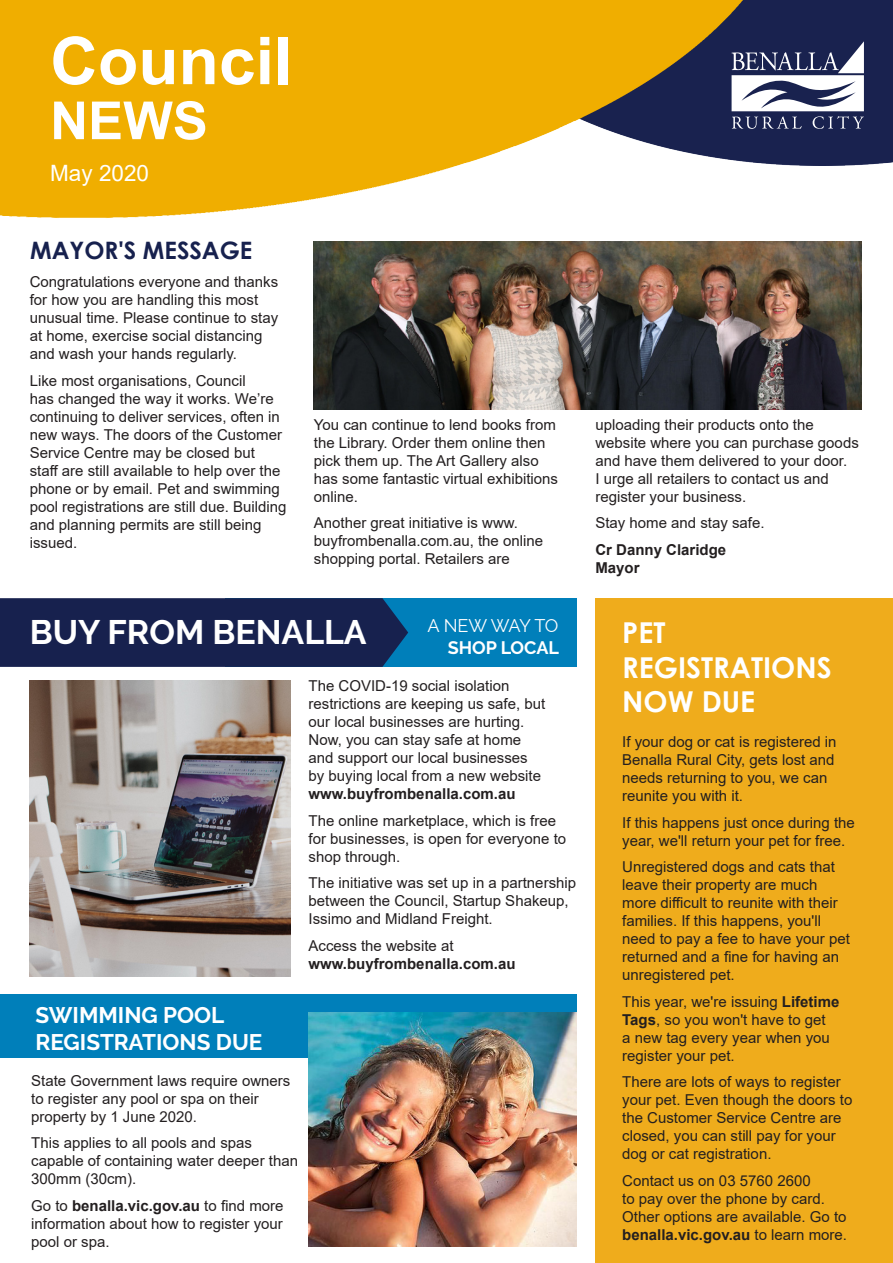
<style>
.page{position:relative;width:893px;height:1263px;background:#fff}
.page>*{position:absolute;margin:0;border:0;box-sizing:border-box;transform-origin:0 0}
.t1{font:700 66px "Arial";color:#fff}
.t2{font:700 52.5px "Arial";color:#fff}
.Paragraph_Style_2{font:700 33.9px "Raleway";color:#fff}
.t3{font:700 28.8px/34.5px "Century Gothic";color:#fff}
.Paragraph_Style_1{font:700 24px "Century Gothic";color:#17214e}
.Paragraph_Style_1-2{font:700 22.5px/27px "Raleway";color:#fff}
.t4{font:22.5px "Arial";color:#fff}
.Paragraph_Style_2-2{font:18px/21.6px "Raleway";letter-spacing:-.035em;color:#fff;text-align:right}
.Paragraph_Style_1-3{font:15px/18px "Arial";color:#231f20}
.Paragraph_Style_1-4{font:700 15px/18px "Arial";color:#231f20}
.s1{font-weight:700}
.s2{font-weight:400}
</style>
<div class="page">
<div style="left:0;top:994px;width:577px;height:64px;background:#007fba"></div>
<div style="left:225px;top:598px;width:352px;height:69px;background:#007fba"></div>
<img style="left:0;top:0;width:893px;height:244px">
<svg style="left:731px;top:41px;width:133px;height:88px"></svg>
<div style="left:0;top:598px;width:408px;height:69px;background:#17214e"></div>
<img style="left:30px;top:680px;width:261px;height:297px">
<img style="left:309px;top:1012px;width:268px;height:235px">
<div style="left:595px;top:598px;width:298px;height:665px;background:#efac1c"></div>
<img style="left:314px;top:241px;width:548px;height:169px">
<p class="t1" style="left:50px;top:14px;width:244px">Council</p>
<p class="t2" style="left:50px;top:84px;width:159px">NEWS</p>
<p class="t4" style="left:50px;top:157px;width:100px">May 2020</p>
<p class="Paragraph_Style_1" style="left:30px;top:232px;width:224px">MAYOR'S MESSAGE</p>
<p class="Paragraph_Style_1-3" style="left:30px;top:273px;width:250px">Congratulations everyone and thanks for how you are handling this most unusual time. Please continue to stay at home, exercise social distancing and wash your hands regularly.</p>
<p class="Paragraph_Style_1-3" style="left:30px;top:371px;width:258px">Like most organisations, Council<br>has changed the way it works. We’re continuing to deliver services, often in new ways. The doors of the Customer Service Centre may be closed but staff are still available to help over the phone or by email. Pet and swimming pool registrations are still due. Building and planning permits are still being issued.</p>
<p class="Paragraph_Style_1-3" style="left:314px;top:415px;width:246px">You can continue to lend books from the Library. Order them online then pick them up. The Art Gallery also has some fantastic virtual exhibitions online.</p>
<p class="Paragraph_Style_1-3" style="left:314px;top:514px;width:231px">Another great initiative is www. buyfrombenalla.com.au, the online shopping portal. Retailers are</p>
<p class="Paragraph_Style_2" style="left:30px;top:612px;width:338px">BUY FROM BENALLA</p>
<p class="Paragraph_Style_2-2" style="left:427px;top:615px;width:133px">A NEW WAY TO<br><span class="s1">SHOP LOCAL</span></p>
<p class="Paragraph_Style_1-3" style="left:309px;top:677px;width:238px">The COVID-19 social isolation restrictions are keeping us safe, but our local businesses are hurting.<br>Now, you can stay safe at home and support our local businesses by buying local from a new website <span class="s1">www.buyfrombenalla.com.au</span></p>
<p class="Paragraph_Style_1-3" style="left:309px;top:811px;width:259px">The online marketplace, which is free for businesses, is open for everyone to shop through.</p>
<p class="Paragraph_Style_1-3" style="left:309px;top:874px;width:269px">The initiative was set up in a partnership between the Council, Startup Shakeup,<br>Issimo and Midland Freight.</p>
<p class="Paragraph_Style_1-4" style="left:309px;top:937px;width:208px"><span class="s2">Access the website at </span>www.buyfrombenalla.com.au</p>
<p class="Paragraph_Style_1-2" style="left:35px;top:1001px;width:229px">SWIMMING POOL<br>REGISTRATIONS DUE</p>
<p class="Paragraph_Style_1-3" style="left:31px;top:1071px;width:261px">State Government laws require owners to register any pool or spa on their property by 1 June 2020.</p>
<p class="Paragraph_Style_1-3" style="left:31px;top:1134px;width:268px">This applies to all pools and spas capable of containing water deeper than<br>300mm (30cm).</p>
<p class="Paragraph_Style_1-3" style="left:31px;top:1196px;width:254px;text-align:justify">Go to <span class="s1">benalla.vic.gov.au</span> to find more information about how to register your pool or spa.</p>
<p class="Paragraph_Style_1-3" style="left:595px;top:415px;width:265px">uploading their products onto the website where you can purchase goods and have them delivered to your door.<br>I urge all retailers to contact us and register your business.</p>
<p class="Paragraph_Style_1-3" style="left:595px;top:514px;width:171px">Stay home and stay safe.</p>
<p class="Paragraph_Style_1-4" style="left:595px;top:541px;width:132px">Cr Danny Claridge<br>Mayor</p>
<p class="t3" style="left:622px;top:614px;width:211px">PET<br>REGISTRATIONS<br>NOW DUE</p>
<p class="Paragraph_Style_1-3" style="left:622px;top:733px;width:216px">If your dog or cat is registered in<br>Benalla Rural City, gets lost and needs returning to you, we can reunite you with it.</p>
<p class="Paragraph_Style_1-3" style="left:622px;top:813px;width:234px">If this happens just once during the year, we'll return your pet for free.</p>
<p class="Paragraph_Style_1-3" style="left:622px;top:858px;width:229px">Unregistered dogs and cats that leave their property are much more difficult to reunite with their families. If this happens, you'll need to pay a fee to have your pet returned and a fine for having an unregistered pet.</p>
<p class="Paragraph_Style_1-3" style="left:622px;top:992px;width:219px">This year, we're issuing <span class="s1">Lifetime<br>Tags</span>, so you won't have to get<br>a new tag every year when you register your pet.</p>
<p class="Paragraph_Style_1-3" style="left:622px;top:1073px;width:232px">There are lots of ways to register your pet. Even though the doors to the Customer Service Centre are closed, you can still pay for your dog or cat registration.</p>
<p class="Paragraph_Style_1-3" style="left:622px;top:1171px;width:226px">Contact us on 03 5760 2600<br>to pay over the phone by card.<br>Other options are available. Go to <span class="s1">benalla.vic.gov.au</span> to learn more.</p>
</div>
